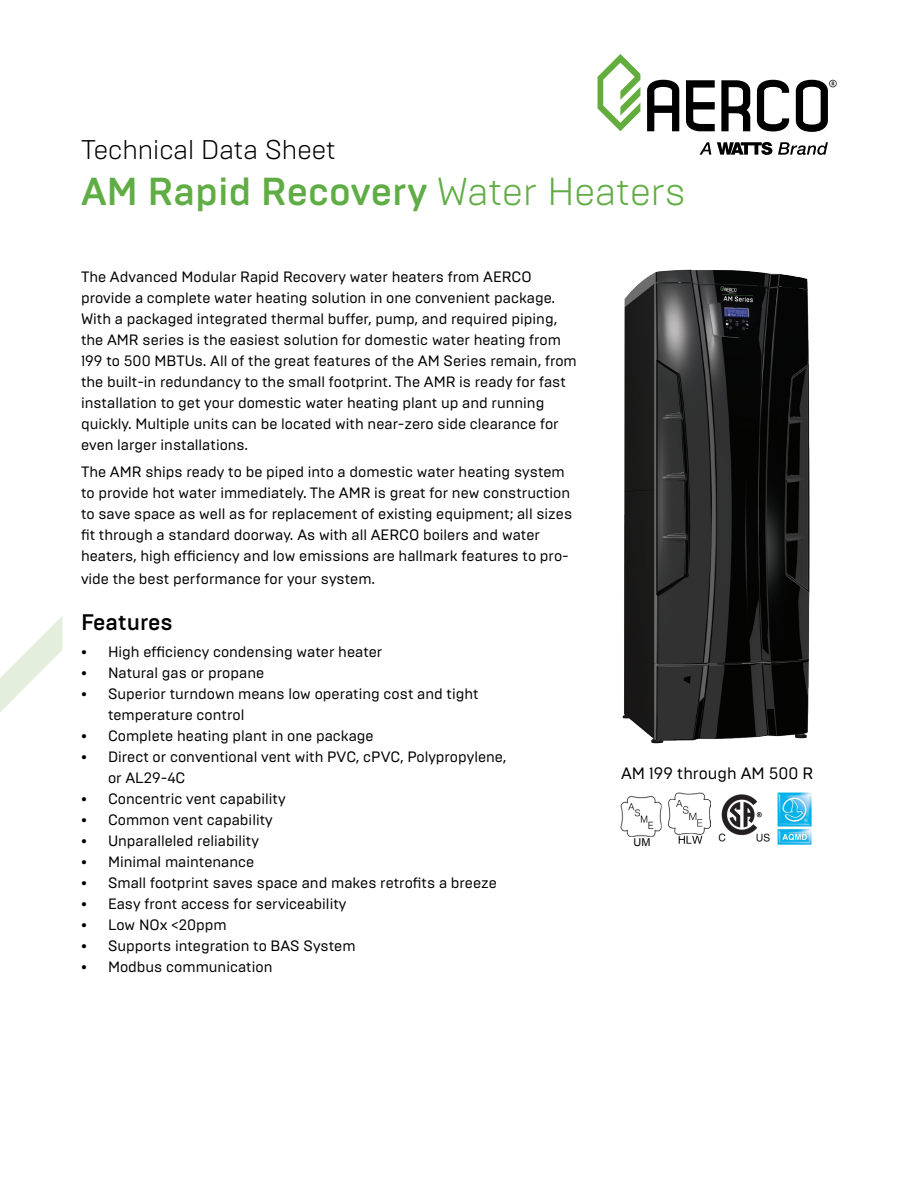
<style>
.page{position:relative;width:918px;height:1188px;background:#fff}
.page>*{position:absolute;margin:0;border:0;box-sizing:border-box;transform-origin:0 0}
.t1{font:500 39px "Brutal Type";color:#60ad45}
.t2{font:300 27px "Brutal Type";color:#000}
.t3{font:500 22.5px "Brutal Type";color:#000}
.t4{font:16.5px "Brutal Type";color:#000}
.t5{font:15px/21px "Brutal Type";color:#000}
.t6{font:10.8px "Arial";color:#000}
.s1{font-weight:300}
</style>
<div class="page">
<svg style="left:0;top:616px;width:62px;height:96px"></svg>
<img style="left:622px;top:269px;width:188px;height:475px">
<img style="left:669px;top:793px;width:42px;height:51px">
<img style="left:718px;top:795px;width:51px;height:46px">
<img style="left:777px;top:793px;width:34px;height:51px">
<img style="left:620px;top:795px;width:41px;height:42px">
<svg style="left:597px;top:54px;width:43px;height:77px"></svg>
<svg style="left:647px;top:80px;width:32px;height:51px"></svg>
<svg style="left:686px;top:80px;width:29px;height:51px"></svg>
<svg style="left:721px;top:80px;width:30px;height:51px"></svg>
<svg style="left:757px;top:80px;width:32px;height:51px"></svg>
<svg style="left:796px;top:80px;width:41px;height:52px"></svg>
<svg style="left:700px;top:142px;width:11px;height:13px"></svg>
<svg style="left:717px;top:142px;width:55px;height:13px"></svg>
<svg style="left:778px;top:142px;width:50px;height:13px"></svg>
<p class="t2" style="left:81px;top:133px;width:256px">Technical Data Sheet</p>
<p class="t1" style="left:81px;top:168px;width:606px">AM Rapid Recovery <span class="s1">Water Heaters</span></p>
<p class="t5" style="left:81px;top:266px;width:497px">The Advanced Modular Rapid Recovery water heaters from AERCO provide a complete water heating solution in one convenient package.<br>With a packaged integrated thermal buffer, pump, and required piping, the AMR series is the easiest solution for domestic water heating from 199 to 500 MBTUs. All of the great features of the AM Series remain, from the built-in redundancy to the small footprint. The AMR is ready for fast installation to get your domestic water heating plant up and running quickly. Multiple units can be located with near-zero side clearance for even larger installations.</p>
<p class="t5" style="left:81px;top:461px;width:493px">The AMR ships ready to be piped into a domestic water heating system to provide hot water immediately. The AMR is great for new construction to save space as well as for replacement of existing equipment; all sizes fit through a standard doorway. As with all AERCO boilers and water heaters, high efficiency and low emissions are hallmark features to pro-</p>
<p class="t5" style="left:81px;top:568px;width:296px">vide the best performance for your system.</p>
<p class="t3" style="left:81px;top:609px;width:93px">Features</p>
<p class="t5" style="left:81px;top:642px;width:303px">• High efficiency condensing water heater</p>
<p class="t5" style="left:81px;top:663px;width:185px">• Natural gas or propane</p>
<p class="t5" style="left:108px;top:684px;width:372px;text-indent:-27px">• Superior turndown means low operating cost and tight temperature control</p>
<p class="t5" style="left:81px;top:726px;width:294px">• Complete heating plant in one package</p>
<p class="t5" style="left:108px;top:747px;width:400px;text-indent:-27px">• Direct or conventional vent with PVC, cPVC, Polypropylene, or AL29-4C</p>
<p class="t5" style="left:81px;top:789px;width:206px">• Concentric vent capability</p>
<p class="t5" style="left:81px;top:810px;width:193px">• Common vent capability</p>
<p class="t5" style="left:81px;top:831px;width:180px">• Unparalleled reliability</p>
<p class="t5" style="left:81px;top:852px;width:175px">• Minimal maintenance</p>
<p class="t5" style="left:81px;top:873px;width:417px">• Small footprint saves space and makes retrofits a breeze</p>
<p class="t5" style="left:81px;top:894px;width:267px">• Easy front access for serviceability</p>
<p class="t5" style="left:81px;top:915px;width:147px">• Low NOx &lt;20ppm</p>
<p class="t5" style="left:81px;top:936px;width:276px">• Supports integration to BAS System</p>
<p class="t5" style="left:81px;top:957px;width:193px">• Modbus communication</p>
<p class="t4" style="left:621px;top:763px;width:194px">AM 199 through AM 500 R</p>
<p class="t6" style="left:634px;top:835px;width:18px">UM</p>
</div>
